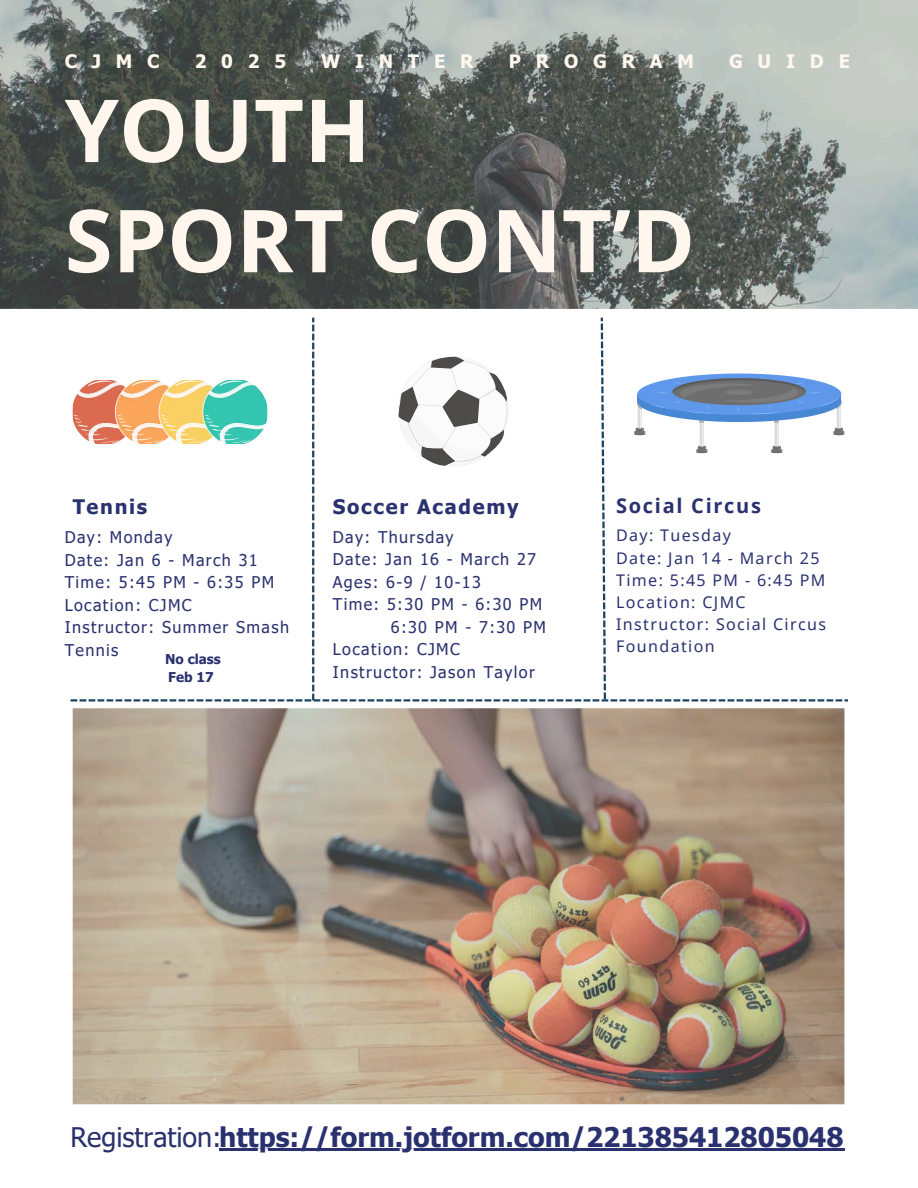
<style>
.page{position:relative;width:918px;height:1188px;background:#fff}
.page>*{position:absolute;margin:0;border:0;box-sizing:border-box;transform-origin:0 0}
.t1{font:700 87px/110.2px "Noto Sans";color:#fff7ed}
.t2{font:700 27px "Tahoma";color:#2a316f}
.t3{font:700 19.95px "Tahoma";letter-spacing:.085em;color:#2a316f}
.t4{font:700 19.95px "Noto Sans";letter-spacing:.085em;color:#2a316f}
.t5{font:700 18.45px "Tahoma";letter-spacing:.8em;color:#fff7ed}
.t6{font:16.2px/22.5px "Tahoma";letter-spacing:.085em;color:#2a316f}
.t7{font:16.05px/22.2px "Noto Sans";letter-spacing:.085em;color:#2a316f}
.t8{font:700 13.5px "Tahoma";color:#2a316f}
.s1{font-weight:400}
</style>
<div class="page">
<svg style="left:71px;top:318px;width:777px;height:384px"></svg>
<img style="left:0;top:0;width:918px;height:309px">
<img style="left:73px;top:708px;width:771px;height:396px">
<hr style="left:219px;top:1149px;width:625px;height:2px;background:#2a316f">
<h6 class="t5" style="left:65px;top:49px;width:96px">CJMC</h6>
<h6 class="t5" style="left:195px;top:49px;width:93px">2025</h6>
<h6 class="t5" style="left:321px;top:49px;width:154px">WINTER</h6>
<h6 class="t5" style="left:509px;top:49px;width:187px">PROGRAM</h6>
<h6 class="t5" style="left:729px;top:49px;width:123px">GUIDE</h6>
<h5 class="t1" style="left:65px;top:73px;width:632px">YOUTH<br>SPORT CONT’D</h5>
<h4 class="t3" style="left:73px;top:494px;width:76px">Tennis</h4>
<h1 class="t3" style="left:333px;top:494px;width:187px">Soccer Academy</h1>
<h4 class="t6" style="left:65px;top:526px;width:226px">Day: Monday<br>Date: Jan 6 - March 31<br>Time: 5:45 PM - 6:35 PM<br>Location: CJMC<br>Instructor: Summer Smash<br>Tennis</h4>
<p class="t6" style="left:333px;top:525px;width:122px">Day: Thursday</p>
<p class="t6" style="left:333px;top:547px;width:205px">Date: Jan 16 - March 27</p>
<p class="t6" style="left:333px;top:570px;width:150px">Ages: 6-9 / 10-13</p>
<p class="t6" style="left:333px;top:592px;width:211px">Time: 5:30 PM - 6:30 PM</p>
<p class="t6" style="left:391px;top:615px;width:157px">6:30 PM - 7:30 PM</p>
<p class="t6" style="left:333px;top:637px;width:128px">Location: CJMC</p>
<p class="t6" style="left:333px;top:660px;width:203px">Instructor: Jason Taylor</p>
<p class="t8" style="left:165px;top:650px;width:57px">No class</p>
<p class="t8" style="left:168px;top:668px;width:47px">Feb 17</p>
<h5 class="t4" style="left:616px;top:492px;width:146px">Social Circus</h5>
<h5 class="t7" style="left:616px;top:524px;width:211px">Day: Tuesday<br>Date: Jan 14 - March 25<br>Time: 5:45 PM - 6:45 PM<br>Location: CJMC<br>Instructor: Social Circus<br>Foundation</h5>
<p class="t2" style="left:71px;top:1120px;width:775px"><span class="s1">Registration:</span>https://form.jotform.com/221385412805048</p>
</div>
